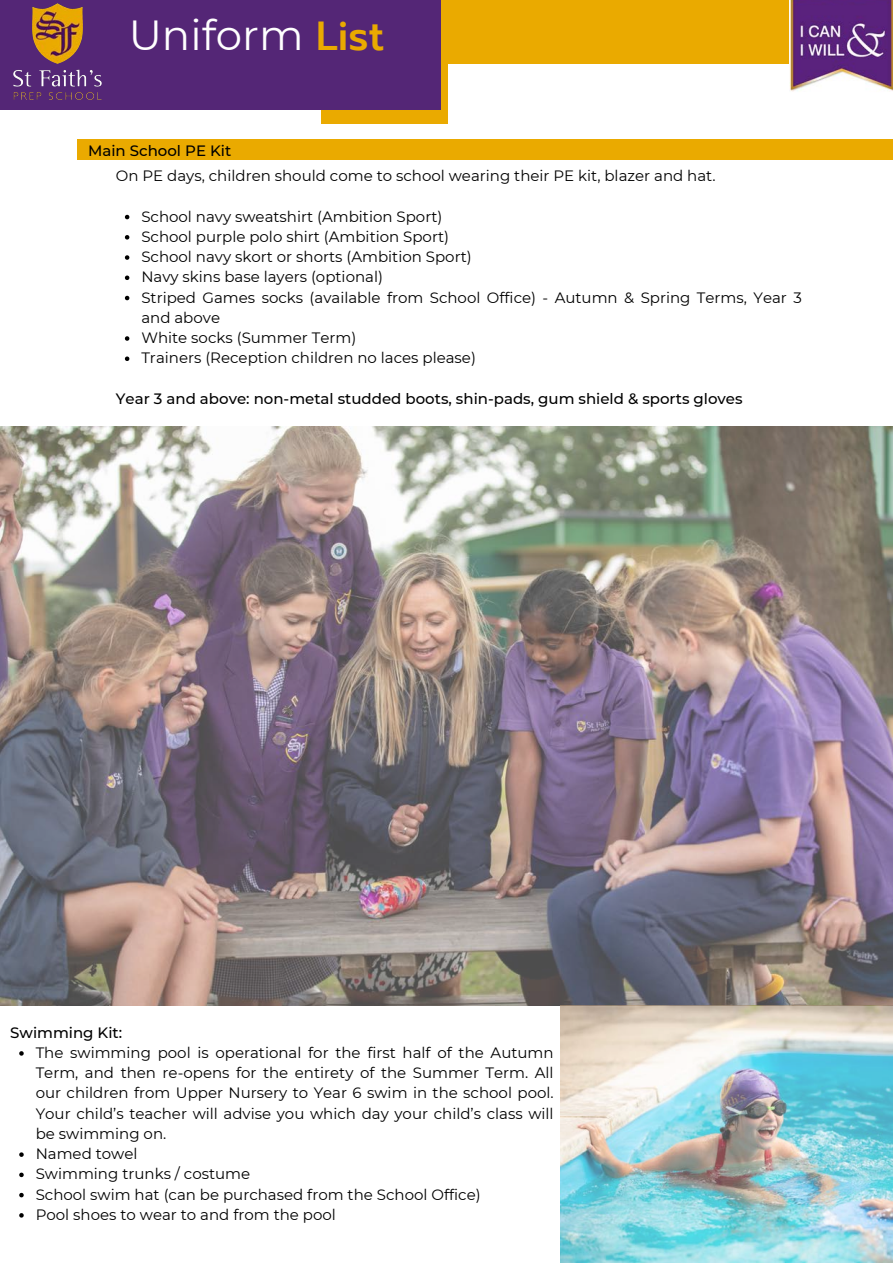
<style>
.page{position:relative;width:893px;height:1264px;background:#fff}
.page>*{position:absolute;margin:0;border:0;box-sizing:border-box;transform-origin:0 0}
.t1{font:42px "Montserrat";color:#fff}
.t2{font:15px/20.2px "Montserrat";color:#000}
.t3{font:500 15px "Montserrat";color:#000}
.s1{font-family:"Prompt";font-weight:500;font-size:40.5px;color:#eaaa00}
</style>
<div class="page">
<div style="left:433px;top:0;width:459px;height:63px;background:#eaaa00"></div>
<div style="left:321px;top:0;width:127px;height:124px;background:#eaaa00"></div>
<img style="left:789px;top:0;width:103px;height:91px">
<div style="left:77px;top:139px;width:815px;height:21px;background:#eaaa00"></div>
<div style="left:0;top:0;width:440px;height:109px;background:#542676"></div>
<img style="left:13px;top:3px;width:89px;height:97px">
<img style="left:0;top:427px;width:892px;height:578px">
<img style="left:560px;top:1005px;width:332px;height:257px">
<svg style="left:125px;top:215px;width:4px;height:4px"></svg>
<svg style="left:125px;top:235px;width:4px;height:4px"></svg>
<svg style="left:125px;top:255px;width:4px;height:5px"></svg>
<svg style="left:125px;top:275px;width:4px;height:5px"></svg>
<svg style="left:125px;top:296px;width:4px;height:4px"></svg>
<svg style="left:125px;top:336px;width:4px;height:5px"></svg>
<svg style="left:125px;top:356px;width:4px;height:5px"></svg>
<svg style="left:19px;top:1051px;width:5px;height:4px"></svg>
<svg style="left:19px;top:1152px;width:5px;height:4px"></svg>
<svg style="left:19px;top:1172px;width:5px;height:5px"></svg>
<svg style="left:19px;top:1192px;width:5px;height:5px"></svg>
<svg style="left:19px;top:1213px;width:5px;height:4px"></svg>
<p class="t1" style="left:129px;top:10px;width:257px">Uniform <span class="s1">List</span></p>
<p class="t3" style="left:88px;top:141px;width:145px">Main School PE Kit</p>
<p class="t2" style="left:116px;top:165px;width:601px">On PE days, children should come to school wearing their PE kit, blazer and hat.</p>
<p class="t2" style="left:141px;top:206px;width:302px">School navy sweatshirt (Ambition Sport)</p>
<p class="t2" style="left:141px;top:226px;width:309px">School purple polo shirt (Ambition Sport)</p>
<p class="t2" style="left:141px;top:246px;width:332px">School navy skort or shorts (Ambition Sport)</p>
<p class="t2" style="left:141px;top:267px;width:243px">Navy skins base layers (optional)</p>
<p class="t2" style="left:141px;top:287px;width:662px">Striped Games socks (available from School Office) - Autumn &amp; Spring Terms, Year 3 and above</p>
<p class="t2" style="left:141px;top:327px;width:216px">White socks (Summer Term)</p>
<p class="t2" style="left:141px;top:348px;width:336px">Trainers (Reception children no laces please)</p>
<p class="t3" style="left:116px;top:389px;width:628px">Year 3 and above: non-metal studded boots, shin-pads, gum shield &amp; sports gloves</p>
<p class="t3" style="left:10px;top:1023px;width:113px">Swimming Kit:</p>
<p class="t2" style="left:36px;top:1042px;width:519px;text-align:justify">The swimming pool is operational for the first half of the Autumn Term, and then re-opens for the entirety of the Summer Term. All our children from Upper Nursery to Year 6 swim in the school pool.<br>Your child’s teacher will advise you which day your child’s class will be swimming on.</p>
<p class="t2" style="left:36px;top:1143px;width:103px">Named towel</p>
<p class="t2" style="left:36px;top:1163px;width:216px">Swimming trunks / costume</p>
<p class="t2" style="left:36px;top:1184px;width:446px">School swim hat (can be purchased from the School Office)</p>
<p class="t2" style="left:36px;top:1204px;width:302px">Pool shoes to wear to and from the pool</p>
</div>
